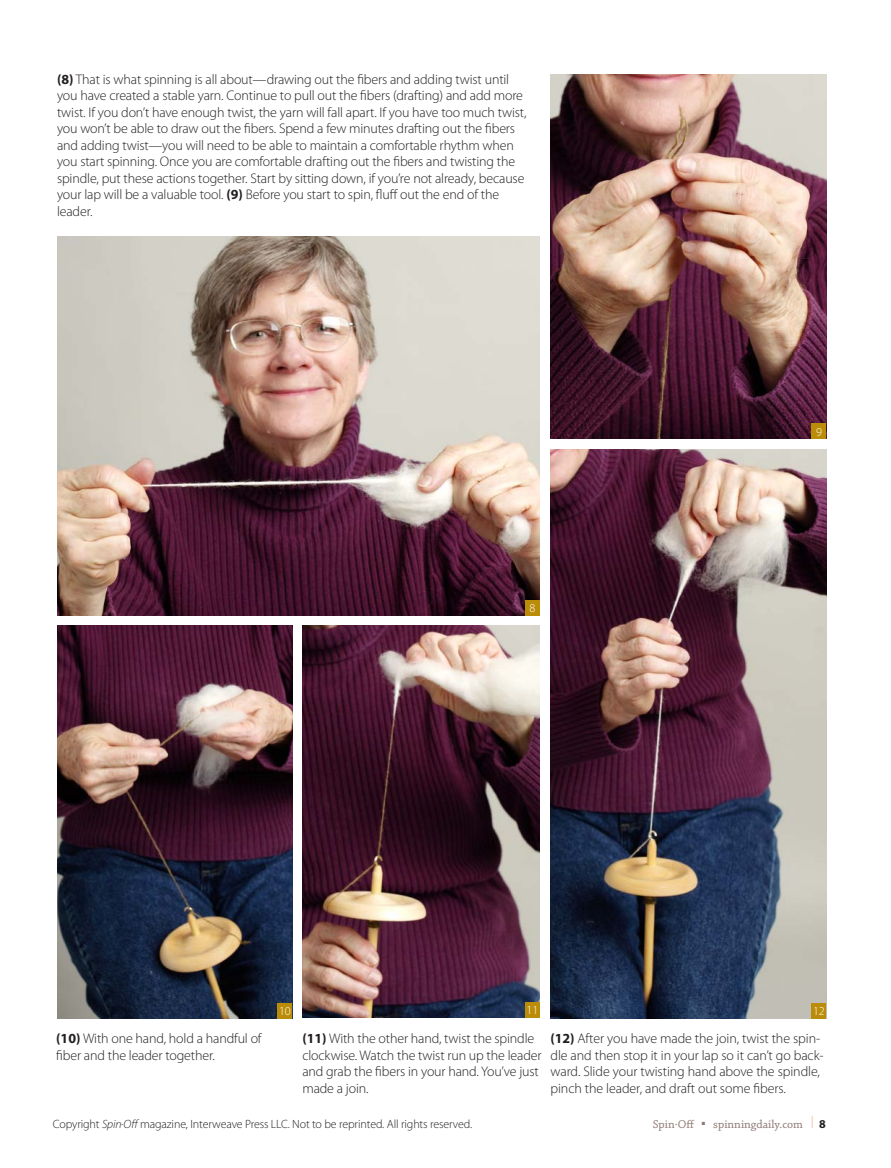
<style>
.page{position:relative;width:891px;height:1168px;background:#fff}
.page>*{position:absolute;margin:0;border:0;box-sizing:border-box;transform-origin:0 0}
.t1{font:300 13.95px/16.5px "Myriad Pro";letter-spacing:-.01em;color:#231f20}
.t2{font:300 12.15px "Myriad Pro";color:#fff}
.t3{font:300 12px "Myriad Pro";letter-spacing:-.01em;color:#231f20}
.t4{font:12px "Chaparral Pro";color:#8d7872}
.s1{font-weight:700}
.s2{font-style:italic}
.s3{font-family:"Myriad Pro";font-weight:300;font-size:18px;color:#f6b093}
.s4{font-family:"Myriad Pro";font-weight:700;color:#231f20}
</style>
<div class="page">
<img style="left:57px;top:237px;width:483px;height:378px">
<img style="left:550px;top:74px;width:276px;height:365px">
<img style="left:57px;top:625px;width:235px;height:393px">
<img style="left:303px;top:625px;width:237px;height:392px">
<div style="left:525px;top:600px;width:15px;height:15px;background:#bb8c07"></div>
<div style="left:277px;top:1003px;width:15px;height:15px;background:#bb8c07"></div>
<img style="left:550px;top:449px;width:276px;height:569px">
<div style="left:812px;top:1003px;width:14px;height:15px;background:#bb8c07"></div>
<div style="left:812px;top:424px;width:14px;height:15px;background:#bb8c07"></div>
<div style="left:525px;top:1002px;width:15px;height:15px;background:#bb8c07"></div>
<p class="t1" style="left:57px;top:71px;width:471px"><span class="s1">(8)</span> That is what spinning is all about—drawing out the fibers and adding twist until you have created a stable yarn. Continue to pull out the fibers (drafting) and add more twist. If you don’t have enough twist, the yarn will fall apart. If you have too much twist, you won’t be able to draw out the fibers. Spend a few minutes drafting out the fibers and adding twist—you will need to be able to maintain a comfortable rhythm when you start spinning. Once you are comfortable drafting out the fibers and twisting the spindle, put these actions together. Start by sitting down, if you’re not already, because your lap will be a valuable tool. <span class="s1">(9)</span> Before you start to spin, fluff out the end of the leader.</p>
<p class="t2" style="left:530px;top:601px;width:7px">8</p>
<p class="t2" style="left:816px;top:424px;width:7px">9</p>
<p class="t1" style="left:56px;top:1030px;width:207px"><span class="s1">(10)</span> With one hand, hold a handful of fiber and the leader together.</p>
<p class="t2" style="left:527px;top:1003px;width:13px">11</p>
<p class="t2" style="left:279px;top:1004px;width:13px">10</p>
<p class="t2" style="left:813px;top:1004px;width:13px">12</p>
<p class="t1" style="left:302px;top:1030px;width:241px"><span class="s1">(11)</span> With the other hand, twist the spindle clockwise. Watch the twist run up the leader and grab the fibers in your hand. You’ve just made a join.</p>
<p class="t1" style="left:550px;top:1030px;width:275px"><span class="s1">(12)</span> After you have made the join, twist the spin&shy;dle and then stop it in your lap so it can’t go back&shy;ward. Slide your twisting hand above the spindle, pinch the leader, and draft out some fibers.</p>
<p class="t3" style="left:53px;top:1116px;width:421px">Copyright <span class="s2">Spin</span><sup>.</sup><span class="s2">Off</span> magazine, Interweave Press LLC. Not to be reprinted. All rights reserved.</p>
<p class="t4" style="left:653px;top:1117px;width:43px">Spin.Off</p>
<p class="t4" style="left:702px;top:1117px;width:125px">■ spinningdaily.com <span class="s3">I</span> <span class="s4">8</span></p>
</div>
